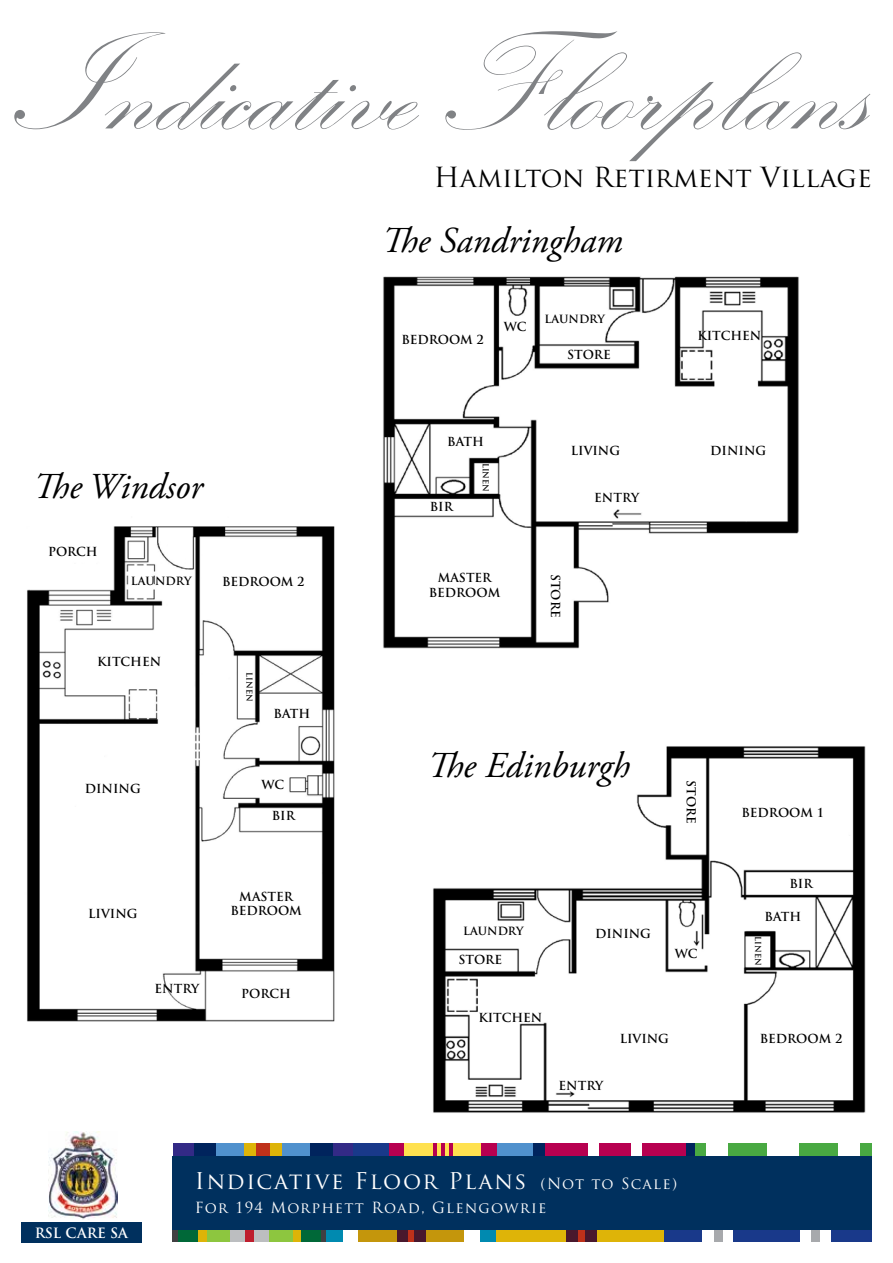
<style>
.page{position:relative;width:893px;height:1263px;background:#fff}
.page>*{position:absolute;margin:0;border:0;box-sizing:border-box;transform-origin:0 0}
.t1{font:142.5px "Kunstler Script";color:#808285}
.t2{font:italic 36.45px "Adobe Garamond Pro";color:#000}
.t3{font:27px "Trajan Pro";color:#000}
.t4{font:22.5px "Trajan Pro";letter-spacing:.08em;color:#fff}
.t5{font:15px "Trajan Pro";letter-spacing:.08em;color:#fff}
.t6{font:700 13.8px "Trajan Pro";color:#fff}
.t7{font:700 12.15px/14.5px "Trajan Pro";color:#000;text-align:center}
.t8{font:700 11.1px "Trajan Pro";color:#000}
.t9{font:700 8.1px "Trajan Pro";color:#000}
.s1{font-size:15px}
</style>
<div class="page">
<div style="left:173px;top:1144px;width:181px;height:12px;background:#332a86"></div>
<div style="left:194px;top:1144px;width:139px;height:12px;background:#00245d"></div>
<div style="left:216px;top:1144px;width:94px;height:12px;background:#5091cd"></div>
<div style="left:245px;top:1144px;width:37px;height:12px;background:#deb408"></div>
<div style="left:256px;top:1144px;width:14px;height:12px;background:#bf311a"></div>
<div style="left:388px;top:1144px;width:109px;height:12px;background:#b70050"></div>
<div style="left:404px;top:1144px;width:77px;height:12px;background:#ffe14f"></div>
<svg style="left:433px;top:1144px;width:3px;height:12px"></svg>
<hr style="left:441px;top:1144px;width:4px;height:12px;background:#b70050">
<hr style="left:449px;top:1144px;width:4px;height:12px;background:#b70050">
<div style="left:354px;top:1144px;width:35px;height:12px;background:#19398a"></div>
<div style="left:497px;top:1144px;width:36px;height:12px;background:#5091cd"></div>
<div style="left:533px;top:1144px;width:164px;height:12px;background:#00245d"></div>
<div style="left:545px;top:1144px;width:140px;height:12px;background:#b70050"></div>
<div style="left:589px;top:1144px;width:10px;height:12px;background:#fff"></div>
<div style="left:631px;top:1144px;width:10px;height:12px;background:#fff"></div>
<div style="left:695px;top:1144px;width:177px;height:12px;background:#49a942"></div>
<div style="left:706px;top:1144px;width:21px;height:12px;background:#fff"></div>
<div style="left:838px;top:1144px;width:21px;height:12px;background:#fff"></div>
<div style="left:767px;top:1144px;width:31px;height:12px;background:#fff"></div>
<div style="left:496px;top:1229px;width:170px;height:13px;background:#deb408"></div>
<div style="left:566px;top:1229px;width:30px;height:13px;background:#49182d"></div>
<div style="left:578px;top:1229px;width:6px;height:13px;background:#bf311a"></div>
<div style="left:173px;top:1229px;width:154px;height:13px;background:#414042"></div>
<div style="left:178px;top:1229px;width:143px;height:13px;background:#006838"></div>
<div style="left:198px;top:1229px;width:103px;height:13px;background:#deb408"></div>
<div style="left:207px;top:1229px;width:85px;height:13px;background:#8dc63f"></div>
<div style="left:230px;top:1229px;width:39px;height:13px;background:#bcbec0"></div>
<div style="left:245px;top:1229px;width:9px;height:13px;background:#be1e2d"></div>
<div style="left:326px;top:1229px;width:170px;height:13px;background:#008ab0"></div>
<div style="left:343px;top:1229px;width:137px;height:13px;background:#fff"></div>
<div style="left:359px;top:1229px;width:105px;height:13px;background:#c4960c"></div>
<div style="left:397px;top:1229px;width:29px;height:13px;background:#49182d"></div>
<div style="left:409px;top:1229px;width:5px;height:13px;background:#bf311a"></div>
<div style="left:665px;top:1229px;width:207px;height:13px;background:#19398a"></div>
<div style="left:703px;top:1229px;width:30px;height:13px;background:#fff"></div>
<div style="left:801px;top:1229px;width:30px;height:13px;background:#fff"></div>
<div style="left:714px;top:1229px;width:9px;height:13px;background:#a7a9ac"></div>
<div style="left:811px;top:1229px;width:9px;height:13px;background:#a7a9ac"></div>
<div style="left:173px;top:1156px;width:699px;height:73px;background:#00305e"></div>
<img style="left:433px;top:746px;width:433px;height:367px">
<img style="left:49px;top:1131px;width:69px;height:88px">
<div style="left:21px;top:1222px;width:120px;height:21px;background:#00305e"></div>
<img style="left:27px;top:526px;width:308px;height:496px">
<img style="left:383px;top:276px;width:416px;height:373px">
<h1 class="t1" style="left:21px;top:11px;width:845px">Indicative Floorplans</h1>
<h3 class="t3" style="left:434px;top:160px;width:440px">Hamilton Retirment Village</h3>
<h2 class="t2" style="left:381px;top:219px;width:243px">The Sandringham</h2>
<p class="t7" style="left:401px;top:333px;width:84px">BEDROOM 2</p>
<p class="t7" style="left:504px;top:320px;width:24px">WC</p>
<p class="t8" style="left:544px;top:312px;width:62px">LAUNDRY</p>
<p class="t7" style="left:567px;top:348px;width:45px">STORE</p>
<p class="t7" style="left:697px;top:328px;width:66px">KITCHEN</p>
<h2 class="t2" style="left:33px;top:465px;width:171px">The Windsor</h2>
<p class="t7" style="left:48px;top:545px;width:51px">PORCH</p>
<p class="t8" style="left:131px;top:574px;width:62px">LAUNDRY</p>
<p class="t7" style="left:222px;top:574px;width:84px">BEDROOM 2</p>
<p class="t7" style="left:97px;top:654px;width:66px">KITCHEN</p>
<p class="t7" style="left:85px;top:782px;width:57px">DINING</p>
<p class="t9" style="left:254px;top:672px;width:31px;rotate:90deg">LINEN</p>
<p class="t7" style="left:273px;top:706px;width:38px">BATH</p>
<p class="t7" style="left:261px;top:777px;width:24px">WC</p>
<p class="t7" style="left:272px;top:808px;width:25px">BIR</p>
<p class="t7" style="left:88px;top:906px;width:51px">LIVING</p>
<p class="t7" style="left:155px;top:981px;width:46px">ENTRY</p>
<p class="t7" style="left:230px;top:889px;width:73px">MASTER<br>BEDROOM</p>
<p class="t7" style="left:241px;top:986px;width:51px">PORCH</p>
<p class="t7" style="left:447px;top:434px;width:38px">BATH</p>
<p class="t7" style="left:430px;top:500px;width:25px">BIR</p>
<p class="t9" style="left:491px;top:463px;width:31px;rotate:90deg">LINEN</p>
<p class="t7" style="left:429px;top:571px;width:73px">MASTER<br>BEDROOM</p>
<p class="t7" style="left:571px;top:443px;width:51px">LIVING</p>
<p class="t7" style="left:710px;top:444px;width:57px">DINING</p>
<p class="t7" style="left:594px;top:491px;width:46px">ENTRY</p>
<p class="t7" style="left:563px;top:574px;width:45px;rotate:90deg">STORE</p>
<h2 class="t2" style="left:427px;top:744px;width:204px">The Edinburgh</h2>
<p class="t7" style="left:698px;top:780px;width:45px;rotate:90deg">STORE</p>
<p class="t8" style="left:463px;top:924px;width:62px">LAUNDRY</p>
<p class="t7" style="left:459px;top:953px;width:45px">STORE</p>
<p class="t7" style="left:478px;top:1010px;width:66px">KITCHEN</p>
<p class="t7" style="left:595px;top:926px;width:57px">DINING</p>
<p class="t7" style="left:675px;top:947px;width:24px">WC</p>
<p class="t7" style="left:559px;top:1078px;width:46px">ENTRY</p>
<p class="t7" style="left:620px;top:1031px;width:51px">LIVING</p>
<p class="t7" style="left:742px;top:806px;width:84px">BEDROOM 1</p>
<p class="t7" style="left:790px;top:876px;width:25px">BIR</p>
<p class="t7" style="left:764px;top:909px;width:38px">BATH</p>
<p class="t9" style="left:763px;top:936px;width:31px;rotate:90deg">LINEN</p>
<p class="t7" style="left:760px;top:1031px;width:84px">BEDROOM 2</p>
<p class="t6" style="left:35px;top:1224px;width:95px">RSL CARE SA</p>
<h3 class="t4" style="left:195px;top:1167px;width:484px">Indicative Floor Plans <span class="s1">(Not to Scale)</span></h3>
<p class="t5" style="left:195px;top:1198px;width:353px">For 194 Morphett Road, Glengowrie</p>
</div>
